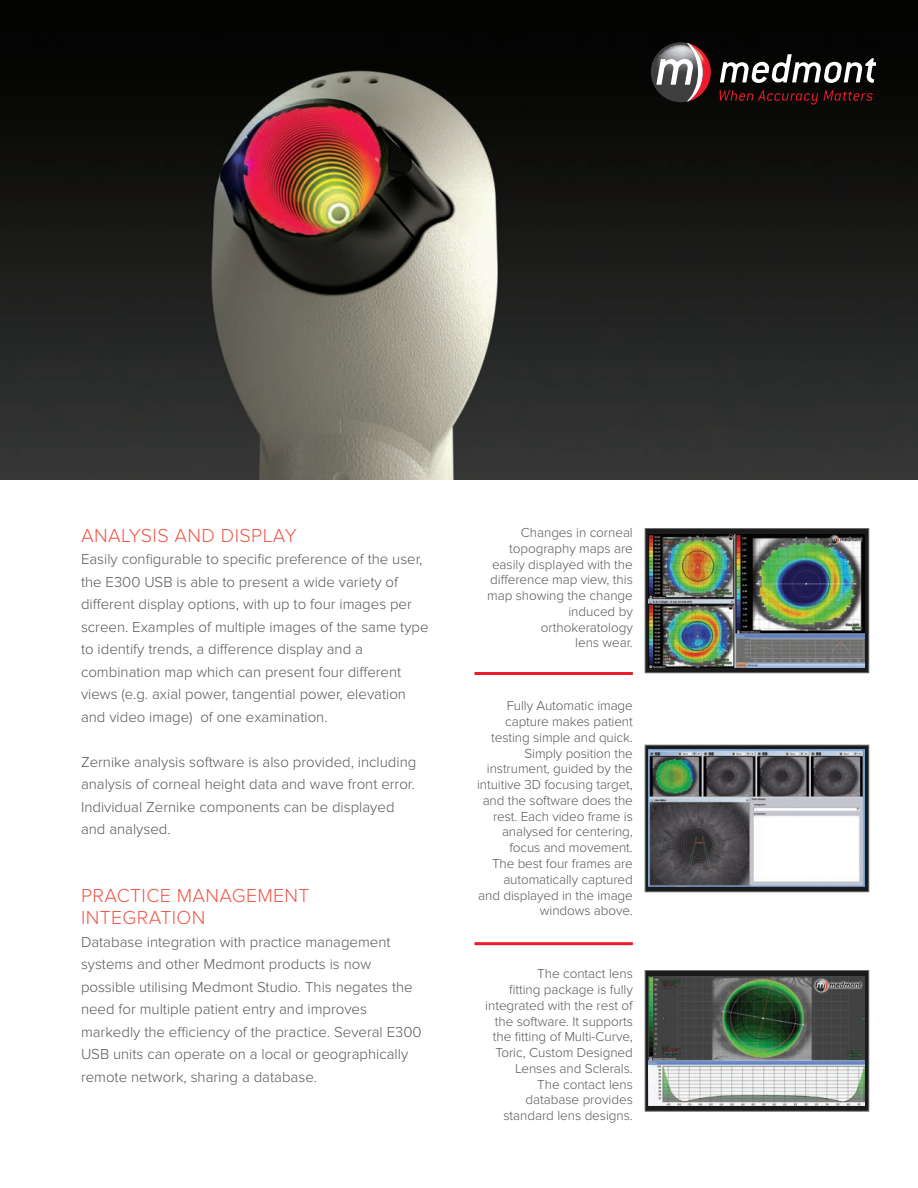
<style>
.page{position:relative;width:918px;height:1188px;background:#fff}
.page>*{position:absolute;margin:0;border:0;box-sizing:border-box;transform-origin:0 0}
.t1{font:300 19.5px "Proxima Nova";letter-spacing:.02em;color:#f05949}
.t2{font:300 15px/22.5px "Proxima Nova";color:#57585a}
.t3{font:300 13.5px/15.8px "Proxima Nova";letter-spacing:-.005em;color:#57585a;text-align:right}
</style>
<div class="page">
<img style="left:0;top:0;width:918px;height:479px">
<svg style="left:720px;top:54px;width:156px;height:29px"></svg>
<svg style="left:651px;top:42px;width:60px;height:60px"></svg>
<svg style="left:720px;top:90px;width:98px;height:15px"></svg>
<svg style="left:824px;top:90px;width:49px;height:11px"></svg>
<div style="left:645px;top:529px;width:224px;height:144px;background:#1a1b1a"></div>
<img style="left:649px;top:534px;width:216px;height:133px">
<div style="left:645px;top:528px;width:224px;height:145px;border:1px solid #6c6d70"></div>
<svg style="left:647px;top:747px;width:220px;height:143px;background:#2b343c"></svg>
<img style="left:649px;top:750px;width:216px;height:137px">
<div style="left:645px;top:745px;width:224px;height:147px;border:1px solid #6c6d70"></div>
<svg style="left:647px;top:972px;width:220px;height:138px;background:#313232"></svg>
<img style="left:649px;top:977px;width:216px;height:128px">
<div style="left:645px;top:970px;width:224px;height:142px;border:1px solid #6c6d70"></div>
<hr style="left:474px;top:672px;width:159px;height:3px;background:#ee1b2c">
<hr style="left:474px;top:942px;width:159px;height:3px;background:#ee1b2c">
<p class="t1" style="left:81px;top:524px;width:217px">ANALYSIS AND DISPLAY</p>
<p class="t2" style="left:81px;top:548px;width:349px">Easily configurable to specific preference of the user, the E300 USB is able to present a wide variety of different display options, with up to four images per screen. Examples of multiple images of the same type to identify trends, a difference display and a combination map which can present four different views (e.g. axial power, tangential power, elevation and video image) of one examination.</p>
<p class="t2" style="left:81px;top:751px;width:337px">Zernike analysis software is also provided, including analysis of corneal height data and wave front error.<br>Individual Zernike components can be displayed and analysed.</p>
<p class="t1" style="left:81px;top:884px;width:230px">PRACTICE MANAGEMENT</p>
<p class="t1" style="left:81px;top:907px;width:126px">INTEGRATION</p>
<p class="t2" style="left:81px;top:931px;width:311px">Database integration with practice management</p>
<p class="t2" style="left:81px;top:953px;width:292px">systems and other Medmont products is now</p>
<p class="t2" style="left:81px;top:976px;width:333px">possible utilising Medmont Studio. This negates the need for multiple patient entry and improves</p>
<p class="t2" style="left:81px;top:1021px;width:342px">markedly the efficiency of the practice. Several E300<br>USB units can operate on a local or geographically remote network, sharing a database.</p>
<p class="t3" style="left:487px;top:525px;width:147px">Changes in corneal topography maps are easily displayed with the difference map view, this map showing the change induced by</p>
<p class="t3" style="left:541px;top:619px;width:93px">orthokeratology</p>
<p class="t3" style="left:575px;top:635px;width:59px">lens wear.</p>
<p class="t3" style="left:507px;top:698px;width:128px">Fully Automatic image</p>
<p class="t3" style="left:491px;top:714px;width:143px">capture makes patient testing simple and quick.<br>Simply position the</p>
<p class="t3" style="left:477px;top:761px;width:157px">instrument, guided by the intuitive 3D focusing target, and the software does the rest. Each video frame is analysed for centering, focus and movement.<br>The best four frames are automatically captured<br>and displayed in the image windows above.</p>
<p class="t3" style="left:537px;top:966px;width:97px">The contact lens</p>
<p class="t3" style="left:509px;top:982px;width:125px">fitting package is fully</p>
<p class="t3" style="left:493px;top:998px;width:141px;text-align:justify;text-indent:-8px">integrated with the rest of the software. It supports the fitting of Multi-Curve, Toric, Custom Designed</p>
<p class="t3" style="left:515px;top:1061px;width:119px">Lenses and Sclerals.</p>
<p class="t3" style="left:537px;top:1076px;width:97px">The contact lens</p>
<p class="t3" style="left:526px;top:1092px;width:109px">database provides</p>
<p class="t3" style="left:503px;top:1108px;width:131px">standard lens designs.</p>
</div>
